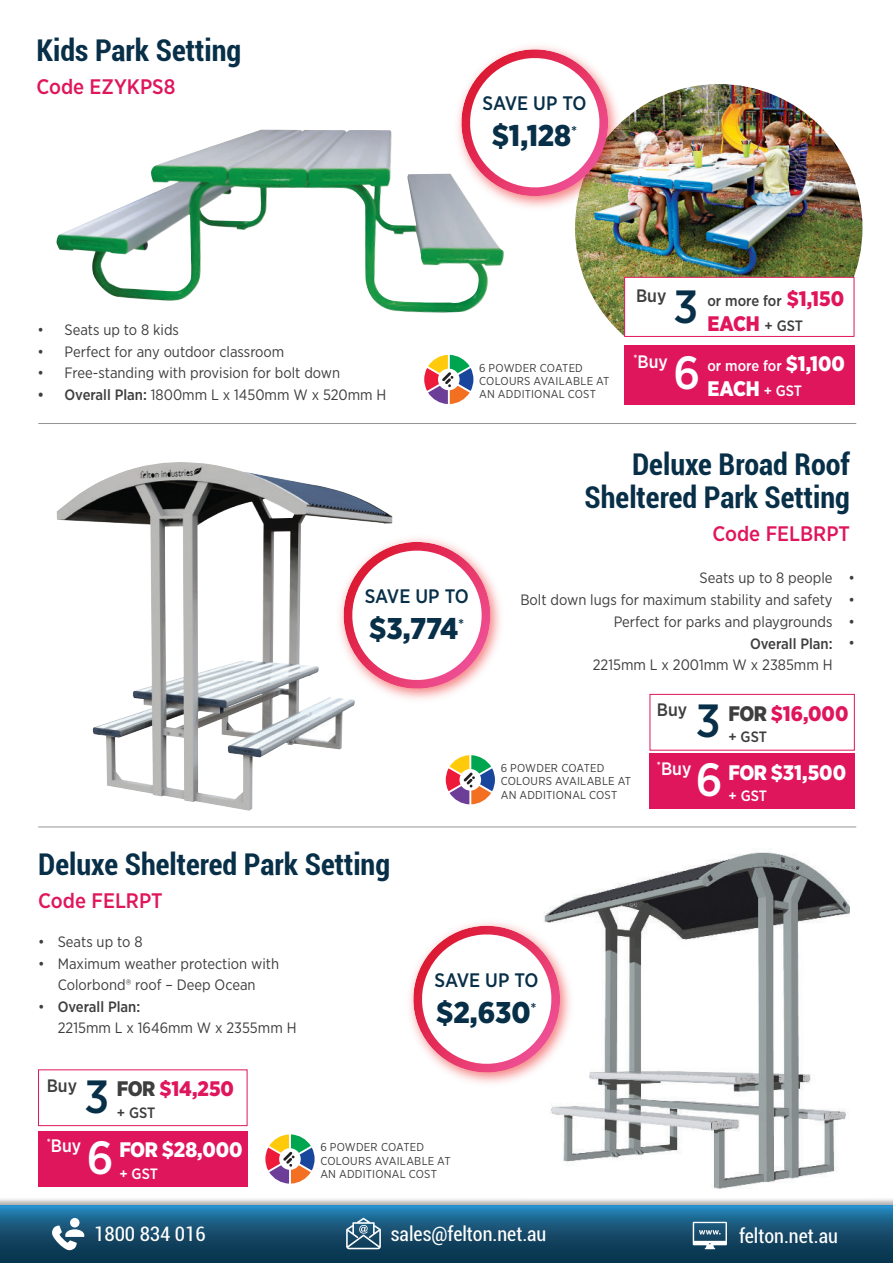
<style>
.page{position:relative;width:893px;height:1263px;background:#fff}
.page>*{position:absolute;margin:0;border:0;box-sizing:border-box;transform-origin:0 0}
.t1{font:500 46.5px "Gotham Narrow";color:#082f48}
.t2{font:500 46.5px "Gotham Narrow";color:#fff}
.t3{font:700 condensed 30px/33px "Roboto";color:#082f48;text-align:right}
.t4{font:900 30px "Gotham Narrow";color:#082f48}
.t5{font:500 21px "Gotham Narrow";color:#df165c}
.t6{font:900 21px "Gotham Narrow";color:#df165c}
.t7{font:900 21px "Gotham Narrow";color:#fff}
.t8{font:condensed 19.95px "Roboto";color:#fff}
.t9{font:500 19.5px "Gotham Narrow";letter-spacing:-.01em;color:#082f48}
.t10{font:500 18px "Gotham Narrow";color:#fff}
.t11{font:500 18px "Gotham Narrow";color:#3e3e3f}
.t12{font:15px/21.6px "Gotham Narrow";color:#3e3e3f;text-align:justify}
.t13{font:500 15px "Gotham Narrow";color:#3e3e3f}
.t14{font:500 15px "Gotham Narrow";color:#fff}
.t15{font:11.55px/13.4px "Gotham Narrow";letter-spacing:.02em;color:#3e3e3f}
.s1{font-weight:500}
.s2{font-weight:900;font-size:21px;color:#df165c}
.s3{font-weight:500;font-size:15px;color:#3e3e3f}
.s4{font-weight:900;font-size:21px}
.s5{font-weight:500;font-size:15px}
.s6{color:#3e3e3f}
</style>
<div class="page">
<img style="left:575px;top:84px;width:287px;height:288px;border-radius:144px">
<div style="left:621px;top:336px;width:233px;height:73px;background:#fff"></div>
<img style="left:392px;top:538px;width:109px;height:162px">
<svg style="left:392px;top:542px;width:102px;height:150px"></svg>
<img style="left:56px;top:130px;width:448px;height:183px">
<div style="left:624px;top:277px;width:230px;height:60px;background:#fff;border:1px solid #df165c"></div>
<div style="left:624px;top:345px;width:230px;height:59px;background:#df165c"></div>
<hr style="left:38px;top:826px;width:818px;height:1px;background:#939598">
<hr style="left:38px;top:423px;width:818px;height:1px;background:#939598">
<div style="left:650px;top:694px;width:205px;height:56px;border:1px solid #df165c"></div>
<div style="left:650px;top:753px;width:205px;height:56px;background:#df165c"></div>
<svg style="left:424px;top:355px;width:49px;height:49px"></svg>
<svg style="left:446px;top:755px;width:49px;height:49px"></svg>
<div style="left:0;top:1197px;width:893px;height:66px;background:#231f20;opacity:.36"></div>
<svg style="left:0;top:1205px;width:893px;height:58px;background:#165377"></svg>
<svg style="left:346px;top:1218px;width:35px;height:31px"></svg>
<div style="left:70px;top:1218px;width:10px;height:9px;background:#fff;border-radius:50%"></div>
<svg style="left:52px;top:1225px;width:32px;height:25px"></svg>
<svg style="left:693px;top:1222px;width:34px;height:27px"></svg>
<img style="left:57px;top:462px;width:335px;height:349px">
<img style="left:528px;top:852px;width:337px;height:346px">
<div style="left:38px;top:1069px;width:209px;height:57px;border:1px solid #df165c"></div>
<div style="left:38px;top:1131px;width:209px;height:55px;background:#df165c"></div>
<svg style="left:265px;top:1134px;width:50px;height:49px"></svg>
<img style="left:449px;top:46px;width:177px;height:169px">
<svg style="left:458px;top:49px;width:154px;height:151px"></svg>
<img style="left:409px;top:915px;width:169px;height:177px">
<svg style="left:410px;top:926px;width:153px;height:150px"></svg>
<h2 class="t3" style="left:36px;top:36px;width:206px">Kids Park Setting</h2>
<h3 class="t5" style="left:36px;top:77px;width:141px">Code EZYKPS8</h3>
<h3 class="t9" style="left:483px;top:95px;width:106px">SAVE UP TO</h3>
<h2 class="t4" style="left:492px;top:122px;width:87px">$1,128<sup>*</sup></h2>
<p class="t12" style="left:37px;top:319px;width:143px">• Seats up to 8 kids</p>
<p class="t12" style="left:37px;top:341px;width:248px">• Perfect for any outdoor classroom</p>
<p class="t12" style="left:37px;top:363px;width:304px">• Free-standing with provision for bolt down</p>
<p class="t12" style="left:37px;top:385px;width:350px"><span class="s1">• Overall Plan:</span> 1800mm L x 1450mm W x 520mm H</p>
<p class="t15" style="left:479px;top:362px;width:132px">6 POWDER COATED<br>COLOURS AVAILABLE AT<br>AN ADDITIONAL COST</p>
<p class="t11" style="left:636px;top:287px;width:32px">Buy</p>
<p class="t13" style="left:707px;top:294px;width:138px">or more for <span class="s2">$1,150</span></p>
<h3 class="t6" style="left:674px;top:314px;width:131px"><sup>3</sup> EACH <span class="s3">+ GST</span></h3>
<p class="t10" style="left:633px;top:354px;width:36px"><sup>*</sup>Buy</p>
<p class="t14" style="left:707px;top:359px;width:139px">or more for <span class="s4">$1,100</span></p>
<h3 class="t7" style="left:674px;top:379px;width:130px"><sup>6</sup> EACH <span class="s5">+ GST</span></h3>
<h3 class="t9" style="left:365px;top:587px;width:106px">SAVE UP TO</h3>
<h2 class="t4" style="left:369px;top:615px;width:97px">$3,774<sup>*</sup></h2>
<h2 class="t3" style="left:585px;top:450px;width:267px">Deluxe Broad Roof<br>Sheltered Park Setting</h2>
<h3 class="t5" style="left:712px;top:524px;width:139px">Code FELBRPT</h3>
<p class="t12" style="left:520px;top:568px;width:314px;text-align:right">Seats up to 8 people<br>Bolt down lugs for maximum stability and safety<br>Perfect for parks and playgrounds</p>
<p class="t13" style="left:750px;top:637px;width:84px">Overall Plan:</p>
<p class="t12" style="left:593px;top:654px;width:241px">2215mm L x 2001mm W x 2385mm H</p>
<p class="t12" style="left:848px;top:568px;width:8px">• • • •</p>
<p class="t15" style="left:501px;top:762px;width:132px">6 POWDER COATED<br>COLOURS AVAILABLE AT<br>AN ADDITIONAL COST</p>
<p class="t11" style="left:657px;top:702px;width:32px">Buy</p>
<h3 class="t6" style="left:728px;top:704px;width:122px"><span class="s6">FOR</span> $16,000</h3>
<h1 class="t1" style="left:696px;top:700px;width:26px">3</h1>
<p class="t13" style="left:728px;top:730px;width:40px">+ GST</p>
<p class="t10" style="left:657px;top:761px;width:36px"><sup>*</sup>Buy</p>
<h3 class="t7" style="left:728px;top:763px;width:119px">FOR $31,500</h3>
<h1 class="t2" style="left:696px;top:759px;width:28px">6</h1>
<p class="t14" style="left:728px;top:789px;width:40px">+ GST</p>
<h2 class="t3" style="left:38px;top:850px;width:353px">Deluxe Sheltered Park Setting</h2>
<h3 class="t5" style="left:38px;top:891px;width:126px">Code FELRPT</h3>
<p class="t12" style="left:38px;top:932px;width:106px">• Seats up to 8</p>
<p class="t12" style="left:38px;top:954px;width:242px;line-height:21px;text-align:center">• Maximum weather protection with<br>Colorbond® roof – Deep Ocean</p>
<p class="t12" style="left:58px;top:996px;width:240px;text-indent:-20px">• <span class="s1">Overall Plan:<br></span>2215mm L x 1646mm W x 2355mm H</p>
<p class="t11" style="left:47px;top:1077px;width:32px">Buy</p>
<h3 class="t6" style="left:117px;top:1079px;width:119px"><span class="s6">FOR</span> $14,250</h3>
<h1 class="t1" style="left:84px;top:1075px;width:26px">3</h1>
<p class="t13" style="left:117px;top:1105px;width:40px">+ GST</p>
<h3 class="t9" style="left:434px;top:971px;width:106px">SAVE UP TO</h3>
<h2 class="t4" style="left:436px;top:999px;width:102px">$2,630<sup>*</sup></h2>
<p class="t10" style="left:47px;top:1138px;width:36px"><sup>*</sup>Buy</p>
<h3 class="t7" style="left:119px;top:1140px;width:125px">FOR $28,000</h3>
<h1 class="t2" style="left:87px;top:1136px;width:28px">6</h1>
<p class="t14" style="left:119px;top:1166px;width:40px">+ GST</p>
<p class="t15" style="left:320px;top:1141px;width:132px">6 POWDER COATED<br>COLOURS AVAILABLE AT<br>AN ADDITIONAL COST</p>
<h3 class="t8" style="left:94px;top:1226px;width:113px">1800 834 016</h3>
<h3 class="t8" style="left:391px;top:1225px;width:157px">sales@felton.net.au</h3>
<h3 class="t8" style="left:739px;top:1227px;width:100px">felton.net.au</h3>
</div>
